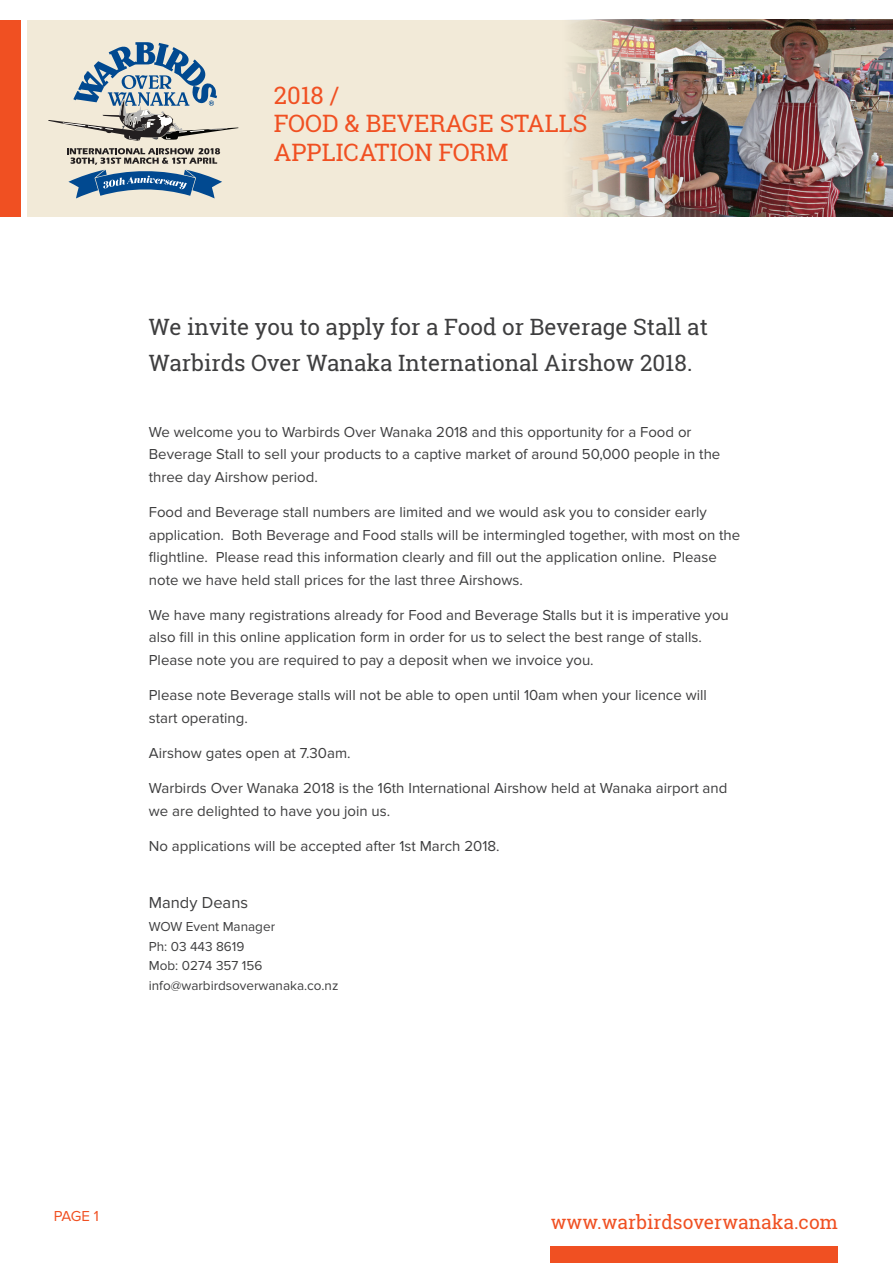
<style>
.page{position:relative;width:893px;height:1263px;background:#fff}
.page>*{position:absolute;margin:0;border:0;box-sizing:border-box;transform-origin:0 0}
.t1{font:24px/28.8px "Roboto Slab";color:#f05022}
.t2{font:22.5px "Roboto Slab";color:#3e3e3f}
.t3{font:19.2px "Roboto Slab";color:#f05022}
.t4{font:16.5px "Proxima Nova";color:#3e3e3f}
.t5{font:15px/22.5px "Proxima Nova";color:#3e3e3f}
.t6{font:15px "Proxima Nova";color:#f05022}
.t7{font:13.5px "Proxima Nova";color:#3e3e3f}
</style>
<div class="page">
<div style="left:551px;top:1246px;width:287px;height:17px;background:#f05022"></div>
<div style="left:28px;top:20px;width:865px;height:197px;background:#f2ead8"></div>
<img style="left:568px;top:19px;width:325px;height:198px">
<div style="left:0;top:20px;width:20px;height:197px;background:#f05022"></div>
<svg style="left:48px;top:42px;width:191px;height:99px"></svg>
<svg style="left:67px;top:148px;width:155px;height:50px"></svg>
<p class="t1" style="left:274px;top:80px;width:315px">2018 /<br>FOOD &amp; BEVERAGE STALLS<br>APPLICATION FORM</p>
<p class="t2" style="left:149px;top:311px;width:561px">We invite you to apply for a Food or Beverage Stall at</p>
<p class="t2" style="left:149px;top:347px;width:545px">Warbirds Over Wanaka International Airshow 2018.</p>
<p class="t5" style="left:149px;top:421px;width:573px">We welcome you to Warbirds Over Wanaka 2018 and this opportunity for a Food or<br>Beverage Stall to sell your products to a captive market of around 50,000 people in the three day Airshow period.</p>
<p class="t5" style="left:149px;top:501px;width:593px">Food and Beverage stall numbers are limited and we would ask you to consider early application. Both Beverage and Food stalls will be intermingled together, with most on the flightline. Please read this information clearly and fill out the application online. Please note we have held stall prices for the last three Airshows.</p>
<p class="t5" style="left:149px;top:604px;width:582px">We have many registrations already for Food and Beverage Stalls but it is imperative you also fill in this online application form in order for us to select the best range of stalls.<br>Please note you are required to pay a deposit when we invoice you.</p>
<p class="t5" style="left:149px;top:684px;width:559px">Please note Beverage stalls will not be able to open until 10am when your licence will start operating.</p>
<p class="t5" style="left:149px;top:742px;width:203px">Airshow gates open at 7.30am.</p>
<p class="t5" style="left:149px;top:777px;width:580px">Warbirds Over Wanaka 2018 is the 16th International Airshow held at Wanaka airport and we are delighted to have you join us.</p>
<p class="t5" style="left:149px;top:835px;width:352px">No applications will be accepted after 1st March 2018.</p>
<p class="t4" style="left:149px;top:892px;width:101px">Mandy Deans</p>
<p class="t7" style="left:149px;top:919px;width:128px">WOW Event Manager</p>
<p class="t7" style="left:149px;top:938px;width:97px">Ph: 03 443 8619</p>
<p class="t7" style="left:149px;top:958px;width:115px">Mob: 0274 357 156</p>
<p class="t7" style="left:149px;top:977px;width:191px">info@warbirdsoverwanaka.co.nz</p>
<p class="t6" style="left:54px;top:1207px;width:47px">PAGE 1</p>
<p class="t3" style="left:551px;top:1209px;width:289px">www.warbirdsoverwanaka.com</p>
</div>
